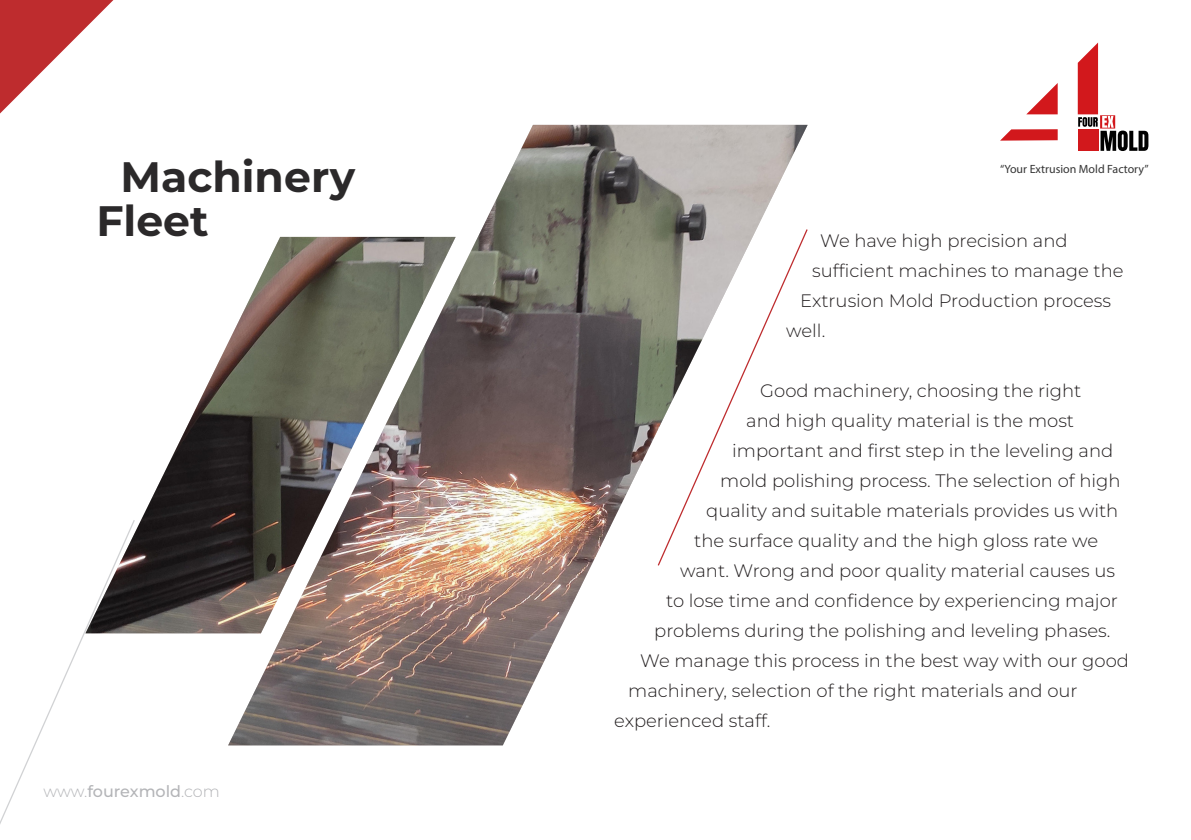
<style>
.page{position:relative;width:1191px;height:840px;background:#fff}
.page>*{position:absolute;margin:0;border:0;box-sizing:border-box;transform-origin:0 0}
.Big_Title{font:700 42.6px "Montserrat";color:#2b292a}
.Text_Paragraph{font:300 18px "Montserrat";color:#231f20}
.t1{font:500 16px "Montserrat";color:#b4b5b8}
.t2{font:12px "Myriad Pro";color:#353535}
.s1{font-weight:300}
</style>
<div class="page">
<svg style="left:0;top:0;width:113px;height:113px"></svg>
<svg style="left:1001px;top:129px;width:56px;height:11px"></svg>
<svg style="left:1026px;top:83px;width:31px;height:31px"></svg>
<svg style="left:1077px;top:43px;width:71px;height:108px"></svg>
<svg style="left:0;top:630px;width:85px;height:194px"></svg>
<img style="left:85px;top:125px;width:722px;height:620px">
<p class="Big_Title" style="left:120px;top:149px;width:236px">Machinery</p>
<p class="Big_Title" style="left:96px;top:192px;width:114px">Fleet</p>
<p class="t1" style="left:43px;top:780px;width:178px"><span class="s1">www.</span>fourexmold<span class="s1">.com</span></p>
<p class="t2" style="left:1000px;top:162px;width:150px">“Your Extrusion Mold Factory”</p>
<p class="Text_Paragraph" style="left:820px;top:228px;width:249px">We have high precision and</p>
<p class="Text_Paragraph" style="left:812px;top:258px;width:313px">sufficient machines to manage the</p>
<p class="Text_Paragraph" style="left:800px;top:288px;width:312px">Extrusion Mold Production process</p>
<p class="Text_Paragraph" style="left:786px;top:318px;width:40px">well.</p>
<p class="Text_Paragraph" style="left:760px;top:378px;width:323px">Good machinery, choosing the right</p>
<p class="Text_Paragraph" style="left:746px;top:408px;width:329px">and high quality material is the most</p>
<p class="Text_Paragraph" style="left:732px;top:438px;width:382px">important and first step in the leveling and</p>
<p class="Text_Paragraph" style="left:720px;top:468px;width:402px">mold polishing process. The selection of high</p>
<p class="Text_Paragraph" style="left:706px;top:498px;width:414px">quality and suitable materials provides us with</p>
<p class="Text_Paragraph" style="left:694px;top:528px;width:405px">the surface quality and the high gloss rate we</p>
<p class="Text_Paragraph" style="left:680px;top:558px;width:436px">want. Wrong and poor quality material causes us</p>
<p class="Text_Paragraph" style="left:666px;top:588px;width:453px">to lose time and confidence by experiencing major</p>
<p class="Text_Paragraph" style="left:654px;top:618px;width:458px">problems during the polishing and leveling phases.</p>
<p class="Text_Paragraph" style="left:640px;top:648px;width:490px">We manage this process in the best way with our good</p>
<p class="Text_Paragraph" style="left:628px;top:678px;width:451px">machinery, selection of the right materials and our</p>
<p class="Text_Paragraph" style="left:614px;top:708px;width:158px">experienced staff.</p>
</div>
